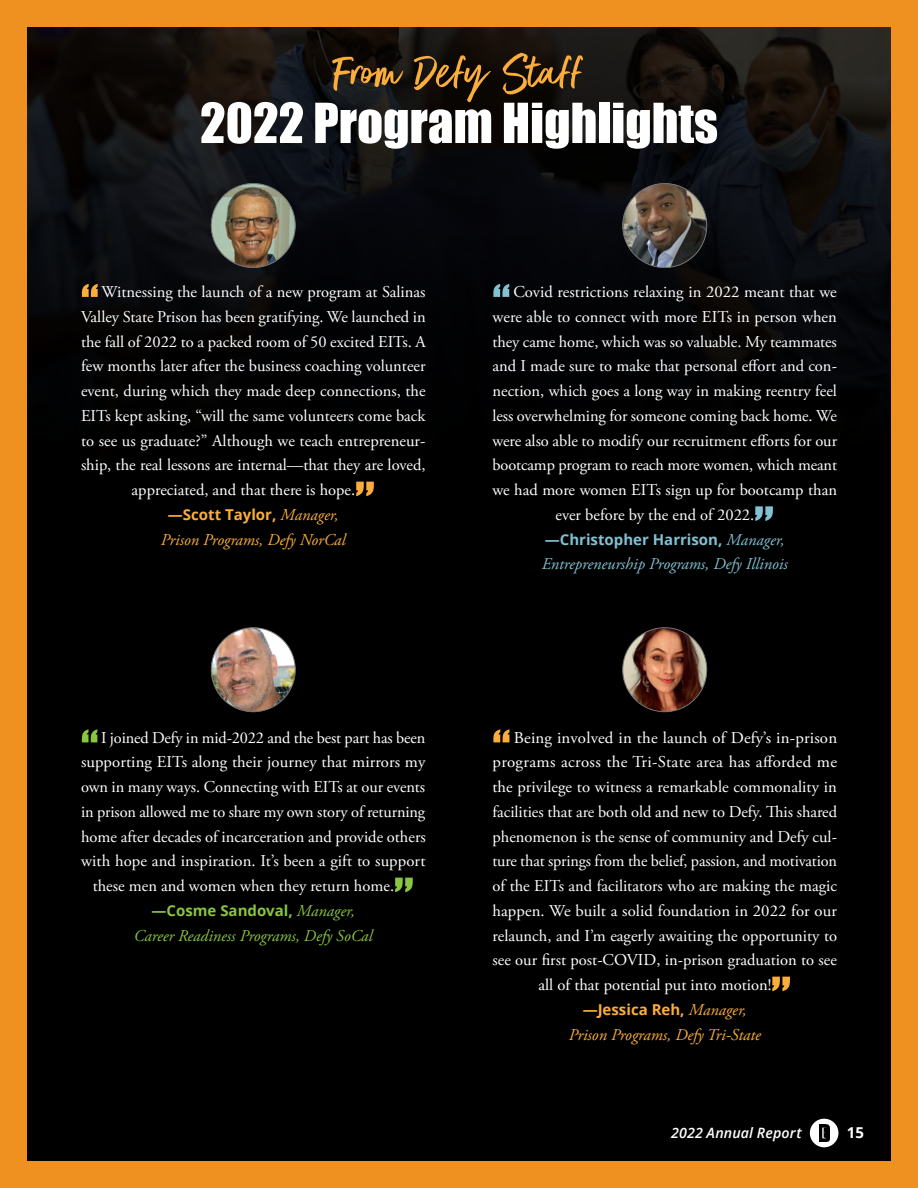
<style>
.page{position:relative;width:918px;height:1188px;background:#ef9120}
.page>*{position:absolute;margin:0;border:0;box-sizing:border-box;transform-origin:0 0}
.BODY{font:57px "Impact";color:#fbae3b}
.BODY-2{font:57px "Impact";color:#89c53f}
.BODY-3{font:57px "Impact";color:#81c1d2}
.t1{font:54px "Better Times";color:#fbae3b}
.t2{font:51px "Impact";color:#fff}
.BODY-4{font:51px "Impact";color:#fbae3b}
.BODY-5{font:51px "Impact";color:#89c53f}
.BODY-6{font:51px "Impact";color:#81c1d2}
.BODY-7{font:16.5px "Adobe Garamond Pro";color:#fff}
.BODY-8{font:italic 16.5px "Adobe Garamond Pro";color:#fbae3b}
.BODY-9{font:16.5px "Adobe Garamond Pro";letter-spacing:.02em;color:#fff}
.BODY-10{font:italic 16.5px "Adobe Garamond Pro";color:#81c1d2}
.BODY-11{font:italic 16.5px "Adobe Garamond Pro";color:#89c53f}
.BODY-12{font:700 15px "Open Sans";color:#fbae3b}
.BODY-13{font:700 15px "Open Sans";color:#81c1d2}
.BODY-14{font:700 15px "Open Sans";color:#89c53f}
.t3{font:700 15px "Open Sans";color:#fff}
.t4{font:italic 600 14.25px "Open Sans";letter-spacing:.01em;color:#fff}
.s1{font-family:"Adobe Garamond Pro";font-weight:400;font-style:italic;font-size:16.5px}
</style>
<div class="page">
<div style="left:27px;top:27px;width:864px;height:1134px;background:#000"></div>
<img style="left:27px;top:27px;width:864px;height:352px">
<img style="left:623px;top:628px;width:84px;height:84px;border-radius:42px">
<img style="left:211px;top:628px;width:84px;height:84px;border-radius:42px">
<img style="left:211px;top:184px;width:84px;height:84px;border-radius:42px">
<img style="left:623px;top:184px;width:84px;height:84px;border-radius:42px">
<div style="left:810px;top:1119px;width:28px;height:28px;background:#fff;border-radius:50%"></div>
<img style="left:820px;top:1124px;width:10px;height:18px">
<p class="t1" style="left:335px;top:42px;width:250px">From Defy Staff</p>
<p class="t2" style="left:200px;top:83px;width:519px">2022 Program Highlights</p>
<p class="BODY-4" style="left:81px;top:265px;width:19px">“</p>
<p class="BODY-7" style="left:102px;top:282px;width:325px">Witnessing the launch of a new program at Salinas</p>
<p class="BODY-7" style="left:81px;top:307px;width:346px">Valley State Prison has been gratifying. We launched in</p>
<p class="BODY-7" style="left:81px;top:332px;width:346px">the fall of 2022 to a packed room of 50 excited EITs. A</p>
<p class="BODY-7" style="left:81px;top:356px;width:346px">few months later after the business coaching volunteer</p>
<p class="BODY-7" style="left:81px;top:381px;width:346px">event, during which they made deep connections, the</p>
<p class="BODY-7" style="left:81px;top:406px;width:346px">EITs kept asking, “will the same volunteers come back</p>
<p class="BODY-7" style="left:81px;top:431px;width:346px">to see us graduate?” Although we teach entrepreneur-</p>
<p class="BODY-7" style="left:81px;top:455px;width:346px">ship, the real lessons are internal—that they are loved,</p>
<p class="BODY-7" style="left:132px;top:480px;width:225px">appreciated, and that there is hope.</p>
<p class="BODY-12" style="left:168px;top:504px;width:172px">—Scott Taylor, <span class="s1">Manager,</span></p>
<p class="BODY" style="left:355px;top:460px;width:21px">”</p>
<p class="BODY-8" style="left:161px;top:530px;width:186px">Prison Programs, Defy NorCal</p>
<p class="BODY-5" style="left:81px;top:710px;width:19px">“</p>
<p class="BODY-7" style="left:101px;top:728px;width:326px">I joined Defy in mid-2022 and the best part has been</p>
<p class="BODY-7" style="left:81px;top:752px;width:346px">supporting EITs along their journey that mirrors my</p>
<p class="BODY-7" style="left:81px;top:777px;width:346px">own in many ways. Connecting with EITs at our events</p>
<p class="BODY-7" style="left:81px;top:802px;width:346px">in prison allowed me to share my own story of returning</p>
<p class="BODY-7" style="left:81px;top:827px;width:346px">home after decades of incarceration and provide others</p>
<p class="BODY-7" style="left:81px;top:851px;width:346px">with hope and inspiration. It’s been a gift to support</p>
<p class="BODY-7" style="left:93px;top:876px;width:303px">these men and women when they return home.</p>
<p class="BODY-14" style="left:152px;top:900px;width:205px">—Cosme Sandoval, <span class="s1">Manager,</span></p>
<p class="BODY-2" style="left:394px;top:856px;width:21px">”</p>
<p class="BODY-11" style="left:134px;top:926px;width:240px">Career Readiness Programs, Defy SoCal</p>
<p class="BODY-6" style="left:492px;top:265px;width:19px">“</p>
<p class="BODY-7" style="left:513px;top:282px;width:325px">Covid restrictions relaxing in 2022 meant that we</p>
<p class="BODY-7" style="left:492px;top:307px;width:346px">were able to connect with more EITs in person when</p>
<p class="BODY-7" style="left:492px;top:332px;width:346px">they came home, which was so valuable. My teammates</p>
<p class="BODY-7" style="left:492px;top:356px;width:346px">and I made sure to make that personal effort and con-</p>
<p class="BODY-7" style="left:492px;top:381px;width:346px">nection, which goes a long way in making reentry feel</p>
<p class="BODY-7" style="left:492px;top:406px;width:346px">less overwhelming for someone coming back home. We</p>
<p class="BODY-7" style="left:492px;top:431px;width:346px">were also able to modify our recruitment efforts for our</p>
<p class="BODY-7" style="left:492px;top:455px;width:346px">bootcamp program to reach more women, which meant</p>
<p class="BODY-7" style="left:492px;top:480px;width:346px">we had more women EITs sign up for bootcamp than</p>
<p class="BODY-7" style="left:556px;top:505px;width:200px">ever before by the end of 2022.</p>
<p class="BODY-13" style="left:545px;top:529px;width:241px">—Christopher Harrison, <span class="s1">Manager,</span></p>
<p class="BODY-3" style="left:754px;top:485px;width:21px">”</p>
<p class="BODY-10" style="left:542px;top:554px;width:247px">Entrepreneurship Programs, Defy Illinois</p>
<p class="BODY-4" style="left:492px;top:710px;width:19px">“</p>
<p class="BODY-7" style="left:514px;top:728px;width:325px">Being involved in the launch of Defy’s in-prison</p>
<p class="BODY-9" style="left:492px;top:752px;width:346px">programs across the Tri-State area has afforded me</p>
<p class="BODY-7" style="left:492px;top:777px;width:346px">the privilege to witness a remarkable commonality in</p>
<p class="BODY-7" style="left:492px;top:802px;width:346px">facilities that are both old and new to Defy. This shared</p>
<p class="BODY-7" style="left:492px;top:827px;width:346px">phenomenon is the sense of community and Defy cul-</p>
<p class="BODY-7" style="left:492px;top:851px;width:346px">ture that springs from the belief, passion, and motivation</p>
<p class="BODY-7" style="left:492px;top:876px;width:346px">of the EITs and facilitators who are making the magic</p>
<p class="BODY-7" style="left:492px;top:901px;width:346px">happen. We built a solid foundation in 2022 for our</p>
<p class="BODY-7" style="left:492px;top:926px;width:346px">relaunch, and I’m eagerly awaiting the opportunity to</p>
<p class="BODY-7" style="left:492px;top:950px;width:346px">see our first post-COVID, in-prison graduation to see</p>
<p class="BODY-7" style="left:538px;top:975px;width:234px">all of that potential put into motion!</p>
<p class="BODY-12" style="left:583px;top:999px;width:166px">—Jessica Reh, <span class="s1">Manager,</span></p>
<p class="BODY" style="left:771px;top:955px;width:21px">”</p>
<p class="BODY-8" style="left:569px;top:1025px;width:194px">Prison Programs, Defy Tri-State</p>
<p class="t4" style="left:671px;top:1123px;width:132px">2022 Annual Report</p>
<p class="t3" style="left:847px;top:1122px;width:19px">15</p>
</div>
